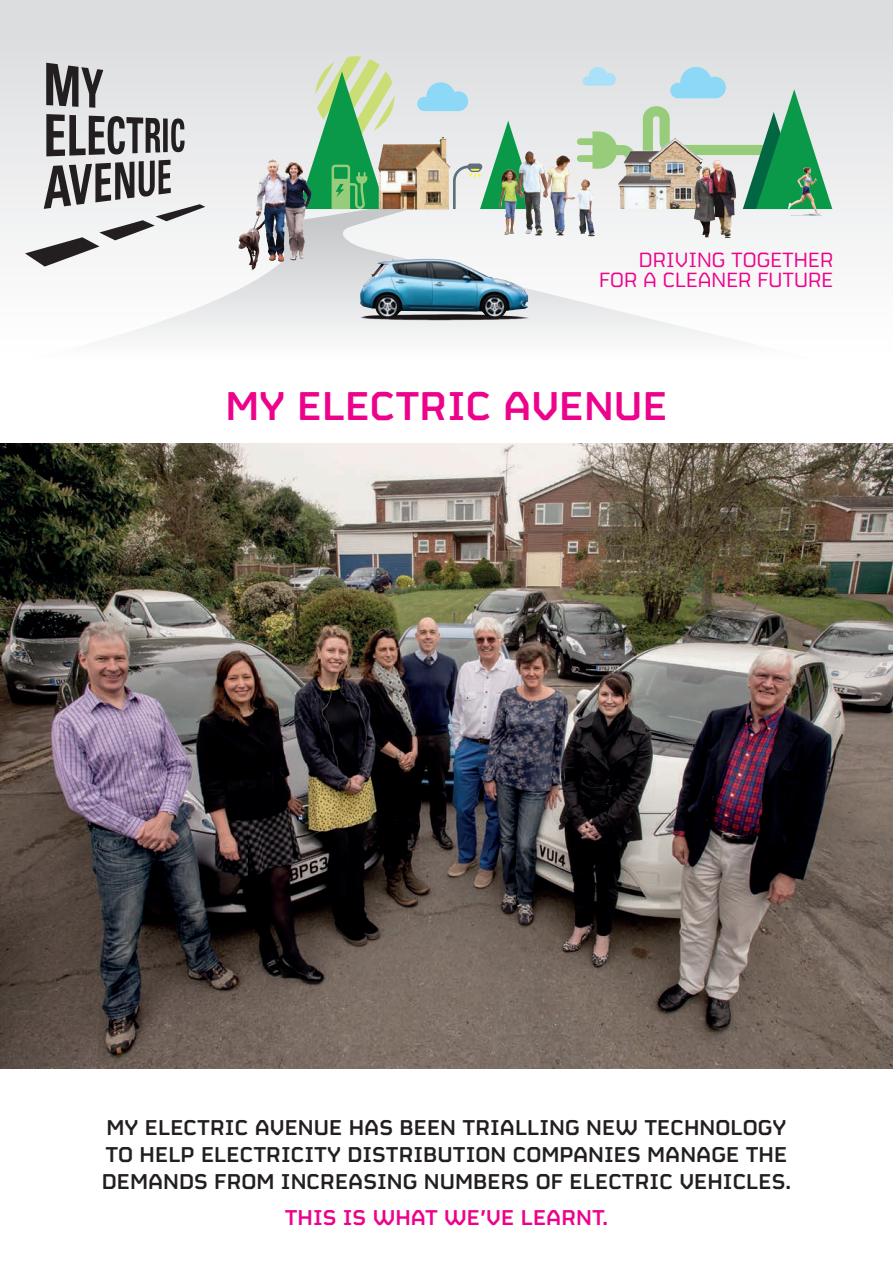
<style>
.page{position:relative;width:893px;height:1263px;background:#fff}
.page>*{position:absolute;margin:0;border:0;box-sizing:border-box;transform-origin:0 0}
.Intro_12pt{font:500 45px "FS Sinclair";color:#ed028c}
.Intro_12pt-2{font:500 24px/27px "FS Sinclair";color:#231f20}
.Intro_12pt-3{font:500 24px "FS Sinclair";color:#ed028c}
.t1{font:23.1px/20.9px "FS Sinclair";color:#ed028c;text-align:right}
</style>
<div class="page">
<svg style="left:0;top:0;width:893px;height:248px;background:#dedede"></svg>
<svg style="left:19px;top:207px;width:804px;height:131px"></svg>
<svg style="left:298px;top:56px;width:96px;height:153px;background:#8abf90"></svg>
<svg style="left:46px;top:63px;width:57px;height:45px;background:#7d7b7d"></svg>
<svg style="left:25px;top:114px;width:180px;height:153px"></svg>
<svg style="left:417px;top:82px;width:51px;height:29px"></svg>
<img style="left:452px;top:121px;width:84px;height:88px">
<svg style="left:504px;top:232px;width:10px;height:3px"></svg>
<svg style="left:525px;top:232px;width:17px;height:4px"></svg>
<svg style="left:555px;top:232px;width:9px;height:4px"></svg>
<svg style="left:580px;top:233px;width:15px;height:4px"></svg>
<svg style="left:577px;top:67px;width:255px;height:149px;background:#b0c7b8"></svg>
<svg style="left:702px;top:234px;width:7px;height:4px"></svg>
<svg style="left:721px;top:234px;width:10px;height:4px"></svg>
<svg style="left:290px;top:256px;width:14px;height:4px"></svg>
<svg style="left:269px;top:255px;width:15px;height:7px"></svg>
<svg style="left:249px;top:264px;width:5px;height:7px"></svg>
<img style="left:0;top:443px;width:893px;height:625px">
<svg style="left:361px;top:314px;width:168px;height:6px"></svg>
<img style="left:360px;top:259px;width:168px;height:60px">
<p class="t1" style="left:599px;top:247px;width:236px">DRIVING TOGETHER<br>FOR A CLEANER FUTURE</p>
<p class="Intro_12pt" style="left:225px;top:370px;width:444px">MY ELECTRIC AVENUE</p>
<p class="Intro_12pt-2" style="left:102px;top:1111px;width:691px">MY ELECTRIC AVENUE HAS BEEN TRIALLING NEW TECHNOLOGY<br>TO HELP ELECTRICITY DISTRIBUTION COMPANIES MANAGE THE<br>DEMANDS FROM INCREASING NUMBERS OF ELECTRIC VEHICLES.</p>
<p class="Intro_12pt-3" style="left:285px;top:1198px;width:325px">THIS IS WHAT WE’VE LEARNT.</p>
</div>
